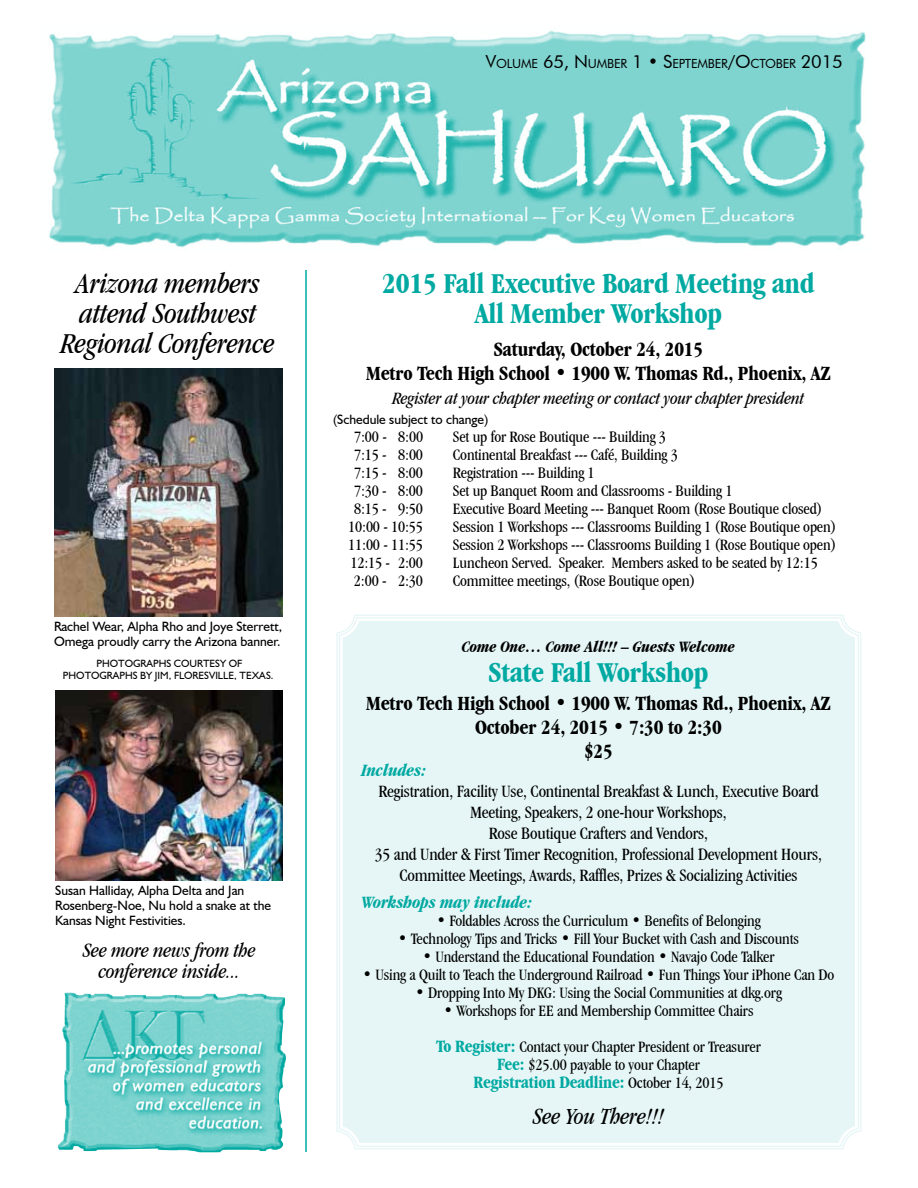
<style>
.page{position:relative;width:918px;height:1188px;background:#fff}
.page>*{position:absolute;margin:0;border:0;box-sizing:border-box;transform-origin:0 0}
.t1{font:700 condensed 30px/30px "Garamond IT Cby BT";letter-spacing:-.01em;color:#00a9a1;text-align:center}
.t2{font:italic condensed 30px/30px "Garamond IT Cby BT";letter-spacing:-.01em;color:#000;text-align:center}
.t3{font:italic condensed 24px "Garamond IT Cby BT";letter-spacing:-.01em;color:#000}
.t4{font:700 condensed 21px/24px "Garamond IT Cby BT";letter-spacing:-.01em;color:#000;text-align:center}
.t5{font:italic condensed 21px/21px "Garamond IT Cby BT";letter-spacing:-.01em;color:#000;text-align:center}
.t6{font:condensed 18px/21px "Garamond IT Cby BT";letter-spacing:-.01em;color:#000;text-align:center}
.t7{font:italic condensed 18px "Garamond IT Cby BT";letter-spacing:-.01em;color:#000}
.t8{font:700 condensed 18px "Garamond IT Cby BT";letter-spacing:-.01em;color:#00a9a1}
.t9{font:italic 700 condensed 18px "Garamond IT Cby BT";letter-spacing:-.01em;color:#00a9a1}
.t10{font:condensed 16.5px/36px "Garamond IT Cby BT";letter-spacing:-.01em;color:#000;text-align:center}
.t11{font:italic 700 condensed 16.5px "Garamond IT Cby BT";letter-spacing:-.01em;color:#000}
.t12{font:13.5px/15px "Humanist 521 BT";color:#000}
.t13{font:12.6px "Futura BT";letter-spacing:-.015em;color:#000}
.t14{font:10.5px "Humanist 521 BT";color:#000}
.s1{font-size:18px}
.s2{font-weight:700;font-size:18px;color:#00a9a1}
.s3{font-weight:400;font-size:16.5px;color:#000}
</style>
<div class="page">
<img style="left:57px;top:992px;width:229px;height:160px">
<img style="left:49px;top:30px;width:817px;height:220px">
<div style="left:336px;top:614px;width:526px;height:536px;background:#e6f6f6"></div>
<div style="left:340px;top:618px;width:518px;height:528px;border:3px solid #fff;border-radius:17px"></div>
<img style="left:55px;top:690px;width:228px;height:190px">
<hr style="left:305px;top:270px;width:2px;height:882px;background:#00a9a1">
<img style="left:54px;top:369px;width:229px;height:247px">
<p class="t13" style="left:486px;top:56px;width:358px"><span class="s1">V</span>OLUME <span class="s1">65, N</span>UMBER <span class="s1">1 • S</span>EPTEMBER<span class="s1">/O</span>CTOBER <span class="s1">2015</span></p>
<h1 class="t2" style="left:61px;top:268px;width:216px">Arizona members attend Southwest<br>Regional Conference</h1>
<p class="t12" style="left:54px;top:618px;width:230px">Rachel Wear, Alpha Rho and Joye Sterrett,<br>Omega proudly carry the Arizona banner.</p>
<p class="t14" style="left:96px;top:656px;width:52px">Photographs</p>
<p class="t14" style="left:174px;top:656px;width:63px">courtesy of</p>
<p class="t14" style="left:63px;top:668px;width:52px">Photographs</p>
<p class="t14" style="left:140px;top:668px;width:135px">by Jim, Floresville, Texas.</p>
<p class="t12" style="left:55px;top:883px;width:217px">Susan Halliday, Alpha Delta and Jan<br>Rosenberg-Noe, Nu hold a snake at the<br>Kansas Night Festivities.</p>
<p class="t5" style="left:83px;top:940px;width:175px">See more news from the conference inside...</p>
<h1 class="t1" style="left:382px;top:268px;width:434px">2015 Fall Executive Board Meeting and<br>All Member Workshop</h1>
<p class="t4" style="left:366px;top:337px;width:466px">Saturday, October 24, 2015<br>Metro Tech High School • 1900 W. Thomas Rd., Phoenix, AZ</p>
<p class="t7" style="left:392px;top:387px;width:413px">Register at your chapter meeting or contact your chapter president</p>
<p class="t12" style="left:333px;top:412px;width:157px">(Schedule subject to change)</p>
<p class="t10" style="left:354px;top:419px;width:71px">7:00 - 8:00</p>
<p class="t10" style="left:453px;top:419px;width:215px">Set up for Rose Boutique --- Building 3</p>
<p class="t10" style="left:354px;top:437px;width:71px">7:15 - 8:00</p>
<p class="t10" style="left:453px;top:437px;width:226px">Continental Breakfast --- Café, Building 3</p>
<p class="t10" style="left:354px;top:455px;width:71px">7:15 - 8:00</p>
<p class="t10" style="left:453px;top:455px;width:143px">Registration --- Building 1</p>
<p class="t10" style="left:354px;top:473px;width:71px">7:30 - 8:00</p>
<p class="t10" style="left:453px;top:473px;width:281px">Set up Banquet Room and Classrooms - Building 1</p>
<p class="t10" style="left:354px;top:491px;width:71px">8:15 - 9:50</p>
<p class="t10" style="left:453px;top:491px;width:371px">Executive Board Meeting --- Banquet Room (Rose Boutique closed)</p>
<p class="t10" style="left:348px;top:509px;width:76px">10:00 - 10:55</p>
<p class="t10" style="left:453px;top:509px;width:385px">Session 1 Workshops --- Classrooms Building 1 (Rose Boutique open)</p>
<p class="t10" style="left:348px;top:527px;width:76px">11:00 - 11:55</p>
<p class="t10" style="left:453px;top:527px;width:385px">Session 2 Workshops --- Classrooms Building 1 (Rose Boutique open)</p>
<p class="t10" style="left:350px;top:545px;width:74px">12:15 - 2:00</p>
<p class="t10" style="left:453px;top:545px;width:366px">Luncheon Served. Speaker. Members asked to be seated by 12:15</p>
<p class="t10" style="left:354px;top:563px;width:71px">2:00 - 2:30</p>
<p class="t10" style="left:453px;top:563px;width:244px">Committee meetings, (Rose Boutique open)</p>
<p class="t11" style="left:462px;top:636px;width:275px">Come One… Come All!!! – Guests Welcome</p>
<h1 class="t1" style="left:489px;top:656px;width:221px">State Fall Workshop</h1>
<p class="t4" style="left:366px;top:691px;width:466px">Metro Tech High School • 1900 W. Thomas Rd., Phoenix, AZ<br>October 24, 2015 • 7:30 to 2:30<br>$25</p>
<p class="t9" style="left:362px;top:760px;width:66px">Includes:</p>
<p class="t6" style="left:375px;top:781px;width:449px">Registration, Facility Use, Continental Breakfast &amp; Lunch, Executive Board Meeting, Speakers, 2 one-hour Workshops,<br>Rose Boutique Crafters and Vendors,<br>35 and Under &amp; First Timer Recognition, Professional Development Hours, Committee Meetings, Awards, Raffles, Prizes &amp; Socializing Activities</p>
<p class="t9" style="left:362px;top:892px;width:172px">Workshops may include:</p>
<p class="t10" style="left:436px;top:903px;width:326px">• Foldables Across the Curriculum • Benefits of Belonging</p>
<p class="t10" style="left:398px;top:921px;width:403px">• Technology Tips and Tricks • Fill Your Bucket with Cash and Discounts</p>
<p class="t10" style="left:422px;top:939px;width:354px">• Understand the Educational Foundation • Navajo Code Talker</p>
<p class="t10" style="left:363px;top:957px;width:473px">• Using a Quilt to Teach the Underground Railroad • Fun Things Your iPhone Can Do</p>
<p class="t10" style="left:415px;top:975px;width:368px">• Dropping Into My DKG: Using the Social Communities at dkg.org</p>
<p class="t10" style="left:436px;top:993px;width:326px">• Workshops for EE and Membership Committee Chairs<br><span class="s2">To Register:</span> Contact your Chapter President or Treasurer</p>
<p class="t10" style="left:497px;top:1047px;width:204px"><span class="s2">Fee:</span> $25.00 payable to your Chapter</p>
<p class="t8" style="left:473px;top:1072px;width:252px">Registration Deadline: <span class="s3">October 14, 2015</span></p>
<h2 class="t3" style="left:533px;top:1102px;width:133px">See You There!!!</h2>
</div>
